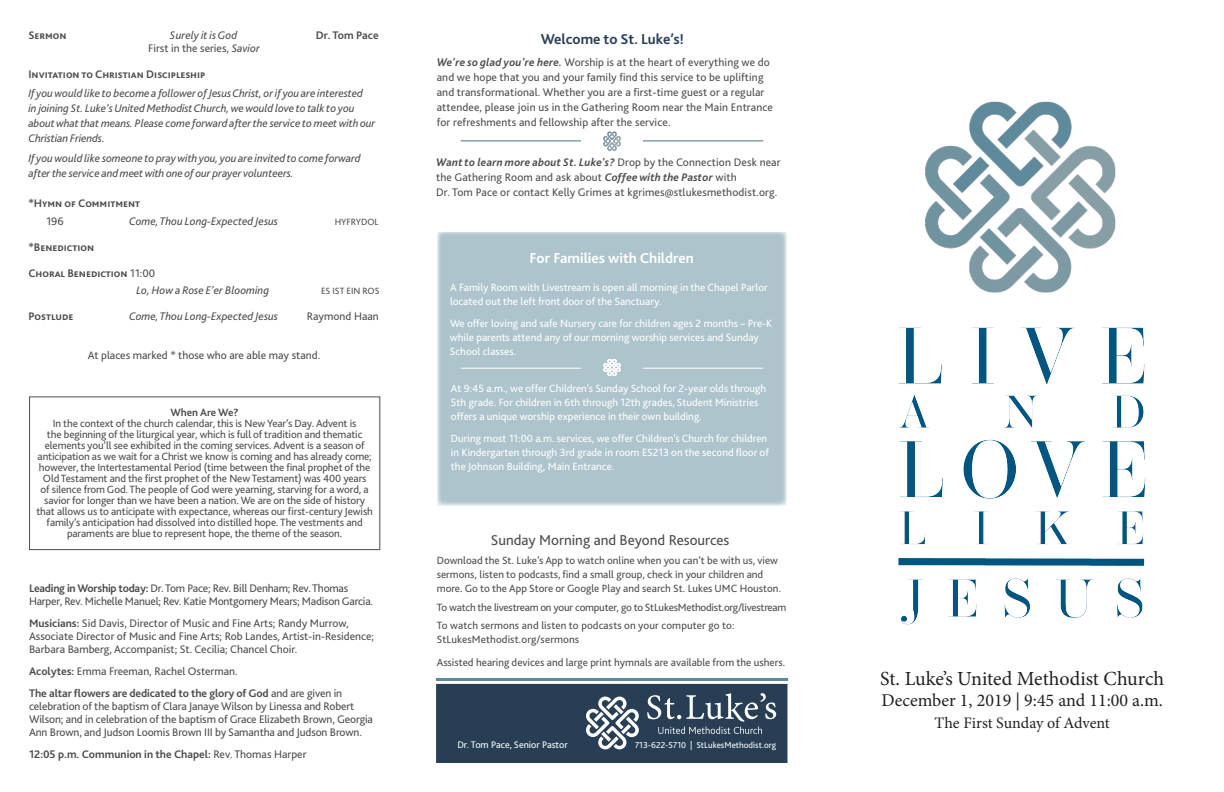
<style>
.page{position:relative;width:1224px;height:792px;background:#fff}
.page>*{position:absolute;margin:0;border:0;box-sizing:border-box;transform-origin:0 0}
.t1{font:20px "Minion Pro";letter-spacing:-.005em;color:#231f20}
.t2{font:18px "Minion Pro";color:#231f20}
.t3{font:16px "Minion Pro";letter-spacing:-.005em;color:#231f20}
.t4{font:15px "Bliss 2";color:#4b4c4d}
.t5{font:700 15px "Bliss 2";letter-spacing:-.01em;color:#fff}
.t6{font:700 15px "Bliss 2";letter-spacing:-.01em;color:#273e54}
.t7{font:11.5px/15px "Bliss 2";color:#4b4c4d}
.t8{font:italic 11.5px/15px "Bliss 2";letter-spacing:-.01em;color:#4b4c4d}
.t9{font:700 11.5px "Bliss 2";color:#4b4c4d}
.t10{font:11.5px/13px "Bliss 2";letter-spacing:-.02em;color:#4b4c4d}
.t11{font:11px/11px "Bliss 2";letter-spacing:-.01em;color:#4b4c4d}
.t12{font:11px/14px "Bliss 2";color:#fff}
.t13{font:11px/14px "Bliss 2";letter-spacing:.01em;color:#4b4c4d}
.t14{font:10px "Bliss 2";color:#fff}
.t15{font:9.5px "Bliss 2";color:#4b4c4d}
._10pt{font:9px "Bliss 2";color:#fff}
.s1{font-style:italic}
.s2{font-weight:400}
.s3{font-weight:700}
.s4{font-weight:700;font-style:italic}
</style>
<div class="page">
<div style="left:436px;top:684px;width:351px;height:79px;background:#273e54"></div>
<svg style="left:647px;top:693px;width:129px;height:41px"></svg>
<svg style="left:586px;top:696px;width:53px;height:53px"></svg>
<hr style="left:436px;top:678px;width:351px;height:3px;background:#5d8b9c">
<div style="left:437px;top:232px;width:350px;height:273px;background:#aec4cd"></div>
<svg style="left:603px;top:359px;width:18px;height:17px"></svg>
<hr style="left:643px;top:140px;width:120px;height:1px;background:#466a78">
<hr style="left:643px;top:368px;width:120px;height:1px;background:#fff">
<hr style="left:461px;top:140px;width:120px;height:1px;background:#466a78">
<hr style="left:461px;top:368px;width:120px;height:1px;background:#fff">
<img style="left:603px;top:132px;width:18px;height:18px">
<img style="left:925px;top:101px;width:191px;height:192px">
<img style="left:898px;top:327px;width:248px;height:298px">
<div style="left:29px;top:396px;width:351px;height:154px;border:1px solid #4b4c4d"></div>
<p class="t9" style="left:28px;top:28px;width:40px">Sermon</p>
<p class="t8" style="left:170px;top:27px;width:69px">Surely it is God</p>
<p class="t9" style="left:316px;top:28px;width:64px">Dr. Tom Pace</p>
<p class="t7" style="left:148px;top:40px;width:113px">First in the series, <span class="s1">Savior</span></p>
<p class="t9" style="left:28px;top:67px;width:179px">Invitation to Christian Discipleship</p>
<p class="t8" style="left:28px;top:86px;width:348px">If you would like to become a follower of Jesus Christ, or if you are interested<br>in joining St. Luke’s United Methodist Church, we would love to talk to you about what that means. Please come forward after the service to meet with our Christian Friends.</p>
<p class="t8" style="left:28px;top:150px;width:334px">If you would like someone to pray with you, you are invited to come forward after the service and meet with one of our prayer volunteers.</p>
<p class="t9" style="left:28px;top:196px;width:113px">*Hymn of Commitment</p>
<p class="t7" style="left:46px;top:213px;width:19px">196</p>
<p class="t8" style="left:129px;top:213px;width:151px">Come, Thou Long-Expected Jesus</p>
<p class="t15" style="left:335px;top:216px;width:46px">HYFRYDOL</p>
<p class="t9" style="left:28px;top:240px;width:67px">*Benediction</p>
<p class="t9" style="left:28px;top:266px;width:128px">Choral Benediction <span class="s2">11:00</span></p>
<p class="t8" style="left:136px;top:283px;width:134px">Lo, How a Rose E’er Blooming</p>
<p class="t15" style="left:321px;top:285px;width:60px">ES IST EIN ROS</p>
<p class="t9" style="left:28px;top:309px;width:47px">Postlude</p>
<p class="t8" style="left:129px;top:309px;width:151px">Come, Thou Long-Expected Jesus</p>
<p class="t7" style="left:307px;top:309px;width:73px">Raymond Haan</p>
<p class="t7" style="left:88px;top:348px;width:234px">At places marked * those who are able may stand.</p>
<p class="t11" style="left:36px;top:407px;width:338px;text-align:center"><span class="s3">When Are We?<br></span>In the context of the church calendar, this is New Year’s Day. Advent is<br>the beginning of the liturgical year, which is full of tradition and thematic elements you’ll see exhibited in the coming services. Advent is a season of anticipation as we wait for a Christ we know is coming and has already come; however, the Intertestamental Period (time between the final prophet of the Old Testament and the first prophet of the New Testament) was 400 years<br>of silence from God. The people of God were yearning, starving for a word, a savior for longer than we have been a nation. We are on the side of history that allows us to anticipate with expectance, whereas our first-century Jewish family’s anticipation had dissolved into distilled hope. The vestments and paraments are blue to represent hope, the theme of the season.</p>
<p class="t10" style="left:29px;top:582px;width:346px"><span class="s3">Leading in Worship today:</span> Dr. Tom Pace; Rev. Bill Denham; Rev. Thomas<br>Harper, Rev. Michelle Manuel; Rev. Katie Montgomery Mears; Madison Garcia.</p>
<p class="t7" style="left:29px;top:617px;width:347px;line-height:13px"><span class="s3">Musicians:</span> Sid Davis, Director of Music and Fine Arts; Randy Murrow,<br>Associate Director of Music and Fine Arts; Rob Landes, Artist-in-Residence;<br>Barbara Bamberg, Accompanist; St. Cecilia; Chancel Choir.</p>
<p class="t7" style="left:29px;top:664px;width:210px"><span class="s3">Acolytes:</span> Emma Freeman, Rachel Osterman.</p>
<p class="t7" style="left:29px;top:687px;width:346px;line-height:13px"><span class="s3">The altar flowers are dedicated to the glory of God</span> and are given in celebration of the baptism of Clara Janaye Wilson by Linessa and Robert Wilson; and in celebration of the baptism of Grace Elizabeth Brown, Georgia Ann Brown, and Judson Loomis Brown III by Samantha and Judson Brown.</p>
<p class="t9" style="left:29px;top:748px;width:279px">12:05 p.m. Communion in the Chapel: <span class="s2">Rev. Thomas Harper</span></p>
<p class="t6" style="left:541px;top:30px;width:144px">Welcome to St. Luke’s!</p>
<p class="t7" style="left:437px;top:54px;width:338px"><span class="s4">We're so glad you're here.</span> Worship is at the heart of everything we do and we hope that you and your family find this service to be uplifting and transformational. Whether you are a first-time guest or a regular attendee, please join us in the Gathering Room near the Main Entrance for refreshments and fellowship after the service.</p>
<p class="t7" style="left:436px;top:154px;width:346px"><span class="s4">Want to learn more about St. Luke's?</span> Drop by the Connection Desk near the Gathering Room and ask about <span class="s4">Coffee with the Pastor</span> with<br>Dr. Tom Pace or contact Kelly Grimes at kgrimes@stlukesmethodist.org.</p>
<p class="t5" style="left:530px;top:249px;width:166px">For Families with Children</p>
<p class="t12" style="left:450px;top:280px;width:319px">A Family Room with Livestream is open all morning in the Chapel Parlor located out the left front door of the Sanctuary.</p>
<p class="t12" style="left:450px;top:316px;width:324px">We offer loving and safe Nursery care for children ages 2 months – Pre-K while parents attend any of our morning worship services and Sunday<br>School classes.</p>
<p class="t12" style="left:451px;top:381px;width:317px">At 9:45 a.m., we offer Children’s Sunday School for 2-year olds through<br>5th grade. For children in 6th through 12th grades, Student Ministries offers a unique worship experience in their own building.</p>
<p class="t12" style="left:451px;top:431px;width:319px">During most 11:00 a.m. services, we offer Children’s Church for children in Kindergarten through 3rd grade in room ES213 on the second floor of the Johnson Building, Main Entrance.</p>
<p class="t4" style="left:491px;top:530px;width:240px">Sunday Morning and Beyond Resources</p>
<p class="t11" style="left:437px;top:553px;width:346px;line-height:14px">Download the St. Luke’s App to watch online when you can’t be with us, view sermons, listen to podcasts, find a small group, check in your children and more. Go to the App Store or Google Play and search St. Lukes UMC Houston.</p>
<p class="t11" style="left:437px;top:601px;width:351px">To watch the livestream on your computer, go to StLukesMethodist.org/livestream</p>
<p class="t13" style="left:437px;top:618px;width:299px">To watch sermons and listen to podcasts on your computer go to:<br>StLukesMethodist.org/sermons</p>
<p class="t11" style="left:437px;top:657px;width:350px">Assisted hearing devices and large print hymnals are available from the ushers.</p>
<p class="t14" style="left:457px;top:739px;width:112px">Dr. Tom Pace, Senior Pastor</p>
<p class="_10pt" style="left:635px;top:740px;width:143px">713-622-5710 | StLukesMethodist.org</p>
<p class="t1" style="left:880px;top:665px;width:285px">St. Luke’s United Methodist Church</p>
<p class="t2" style="left:881px;top:689px;width:283px">December 1, 2019 | 9:45 and 11:00 a.m.</p>
<p class="t3" style="left:935px;top:712px;width:177px">The First Sunday of Advent</p>
</div>
